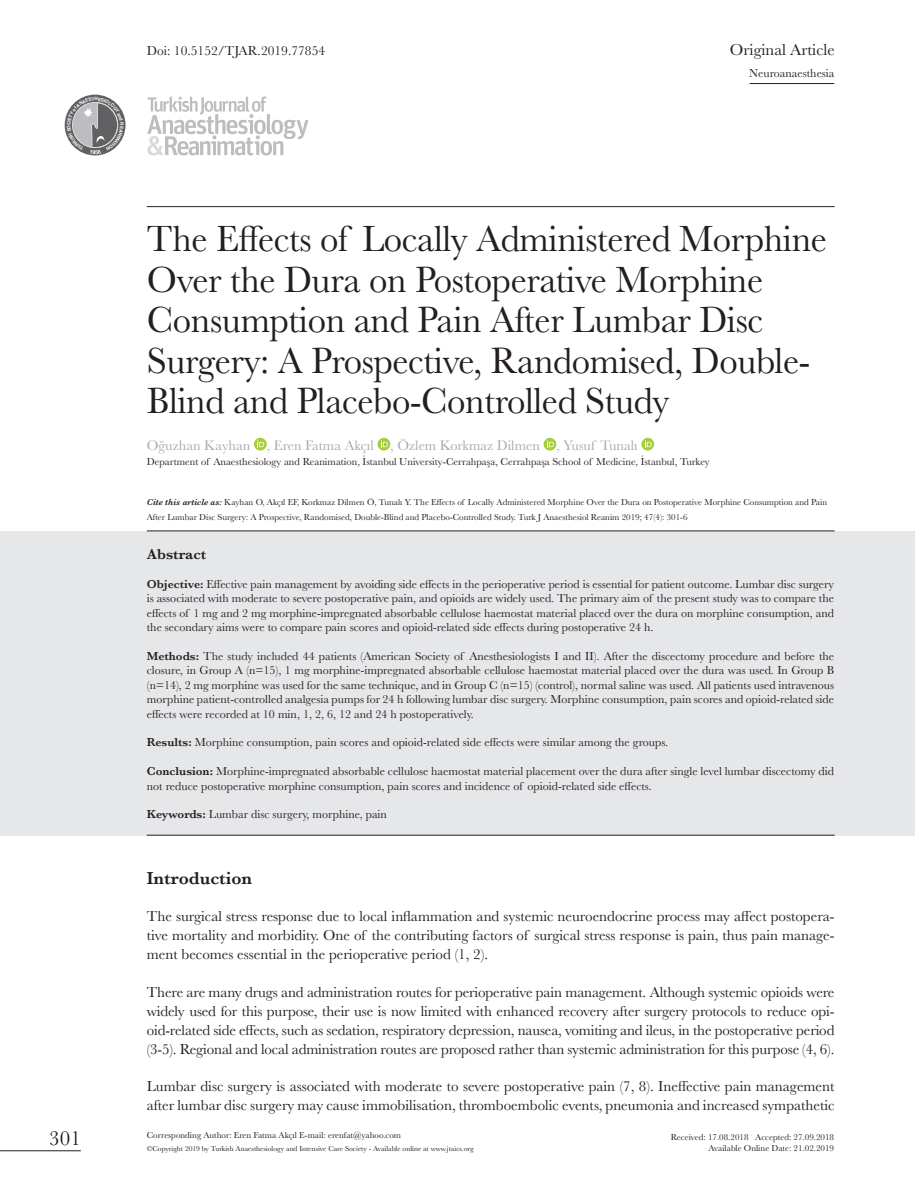
<style>
.page{position:relative;width:915px;height:1191px;background:#fff}
.page>*{position:absolute;margin:0;border:0;box-sizing:border-box;transform-origin:0 0}
.t1{font:37.8px/40.5px "Baskerville";letter-spacing:-.01em;color:#231f20}
.t2{font:21px "Baskerville";color:#231f20}
.t3{font:600 18px "Baskerville";color:#231f20}
.t4{font:16.5px "Baskerville";color:#231f20}
.t5{font:15px/18.9px "Baskerville";color:#231f20;text-align:justify}
.t6{font:600 15px "Baskerville";color:#231f20}
.t7{font:14.25px "Baskerville";color:#a8a9ad}
.t8{font:13.5px "Baskerville";color:#231f20}
.t9{font:12px/14.4px "Baskerville";color:#231f20;text-align:justify}
.t10{font:10.5px "Baskerville";color:#231f20}
.t11{font:9px/15px "Baskerville";color:#231f20}
.t12{font:7.5px "Baskerville";color:#231f20}
.s1{font-weight:600;font-style:italic}
.s2{font-weight:600}
</style>
<div class="page">
<svg style="left:147px;top:97px;width:161px;height:58px"></svg>
<svg style="left:254px;top:438px;width:12px;height:12px"></svg>
<svg style="left:257px;top:440px;width:7px;height:7px"></svg>
<svg style="left:377px;top:438px;width:13px;height:12px"></svg>
<svg style="left:381px;top:440px;width:7px;height:7px"></svg>
<svg style="left:543px;top:438px;width:13px;height:12px"></svg>
<svg style="left:546px;top:440px;width:7px;height:7px"></svg>
<svg style="left:641px;top:438px;width:13px;height:12px"></svg>
<svg style="left:644px;top:440px;width:7px;height:7px"></svg>
<hr style="left:147px;top:206px;width:687px;height:1px;background:#231f20">
<div style="left:0;top:531px;width:914px;height:304px;background:#e6e7e9"></div>
<hr style="left:147px;top:530px;width:687px;height:1px;background:#231f20">
<hr style="left:147px;top:835px;width:687px;height:1px;background:#231f20">
<hr style="left:0;top:1150px;width:81px;height:1px;background:#231f20">
<hr style="left:749px;top:83px;width:84px;height:1px;background:#231f20">
<svg style="left:65px;top:97px;width:58px;height:57px"></svg>
<p class="t2" style="left:49px;top:1124px;width:33px">301</p>
<p class="t8" style="left:147px;top:42px;width:180px">Doi: 10.5152/TJAR.2019.77854</p>
<p class="t4" style="left:729px;top:39px;width:106px">Original Article</p>
<p class="t9" style="left:749px;top:66px;width:87px">Neuroanaesthesia</p>
<p class="t1" style="left:147px;top:219px;width:681px">The Effects of Locally Administered Morphine Over the Dura on Postoperative Morphine Consumption and Pain After Lumbar Disc Surgery: A Prospective, Randomised, Double-Blind and Placebo-Controlled Study</p>
<p class="t7" style="left:147px;top:436px;width:492px">Oğuzhan Kayhan , Eren Fatma Akçıl , Özlem Korkmaz Dilmen , Yusuf Tunalı</p>
<p class="t10" style="left:147px;top:454px;width:564px">Department of Anaesthesiology and Reanimation, İstanbul University-Cerrahpaşa, Cerrahpaşa School of Medicine, İstanbul, Turkey</p>
<p class="t11" style="left:147px;top:495px;width:681px"><span class="s1">Cite this article as:</span> Kayhan O, Akçıl EF, Korkmaz Dilmen Ö, Tunalı Y. The Effects of Locally Administered Morphine Over the Dura on Postoperative Morphine Consumption and Pain<br>After Lumbar Disc Surgery: A Prospective, Randomised, Double-Blind and Placebo-Controlled Study. Turk J Anaesthesiol Reanim 2019; 47(4): 301-6</p>
<p class="t6" style="left:147px;top:543px;width:61px">Abstract</p>
<p class="t9" style="left:147px;top:577px;width:688px"><span class="s2">Objective:</span> Effective pain management by avoiding side effects in the perioperative period is essential for patient outcome. Lumbar disc surgery is associated with moderate to severe postoperative pain, and opioids are widely used. The primary aim of the present study was to compare the effects of 1 mg and 2 mg morphine-impregnated absorbable cellulose haemostat material placed over the dura on morphine consumption, and the secondary aims were to compare pain scores and opioid-related side effects during postoperative 24 h.</p>
<p class="t9" style="left:147px;top:649px;width:688px"><span class="s2">Methods:</span> The study included 44 patients (American Society of Anesthesiologists I and II). After the discectomy procedure and before the closure, in Group A (n=15), 1 mg morphine-impregnated absorbable cellulose haemostat material placed over the dura was used. In Group B (n=14), 2 mg morphine was used for the same technique, and in Group C (n=15) (control), normal saline was used. All patients used intravenous morphine patient-controlled analgesia pumps for 24 h following lumbar disc surgery. Morphine consumption, pain scores and opioid-related side effects were recorded at 10 min, 1, 2, 6, 12 and 24 h postoperatively.</p>
<p class="t9" style="left:147px;top:735px;width:522px"><span class="s2">Results:</span> Morphine consumption, pain scores and opioid-related side effects were similar among the groups.</p>
<p class="t9" style="left:147px;top:764px;width:688px"><span class="s2">Conclusion:</span> Morphine-impregnated absorbable cellulose haemostat material placement over the dura after single level lumbar discectomy did not reduce postoperative morphine consumption, pain scores and incidence of opioid-related side effects.</p>
<p class="t9" style="left:147px;top:807px;width:241px"><span class="s2">Keywords:</span> Lumbar disc surgery, morphine, pain</p>
<p class="t3" style="left:147px;top:865px;width:107px">Introduction</p>
<p class="t5" style="left:147px;top:907px;width:689px">The surgical stress response due to local inflammation and systemic neuroendocrine process may affect postopera&shy;tive mortality and morbidity. One of the contributing factors of surgical stress response is pain, thus pain manage&shy;ment becomes essential in the perioperative period (1, 2).</p>
<p class="t5" style="left:147px;top:982px;width:689px">There are many drugs and administration routes for perioperative pain management. Although systemic opioids were widely used for this purpose, their use is now limited with enhanced recovery after surgery protocols to reduce opi&shy;oid-related side effects, such as sedation, respiratory depression, nausea, vomiting and ileus, in the postoperative period (3-5). Regional and local administration routes are proposed rather than systemic administration for this purpose (4, 6).</p>
<p class="t5" style="left:147px;top:1077px;width:689px">Lumbar disc surgery is associated with moderate to severe postoperative pain (7, 8). Ineffective pain management after lumbar disc surgery may cause immobilisation, thromboembolic events, pneumonia and increased sympathetic</p>
<p class="t11" style="left:147px;top:1127px;width:256px">Corresponding Author: Eren Fatma Akçıl E-mail: erenfat@yahoo.com</p>
<p class="t12" style="left:147px;top:1143px;width:328px">©Copyright 2019 by Turkish Anaesthesiology and Intensive Care Society - Available online at www.jtaics.org</p>
<p class="t11" style="left:670px;top:1129px;width:165px">Received: 17.08.2018 Accepted: 27.09.2018</p>
<p class="t11" style="left:708px;top:1140px;width:127px">Available Online Date: 21.02.2019</p>
</div>
